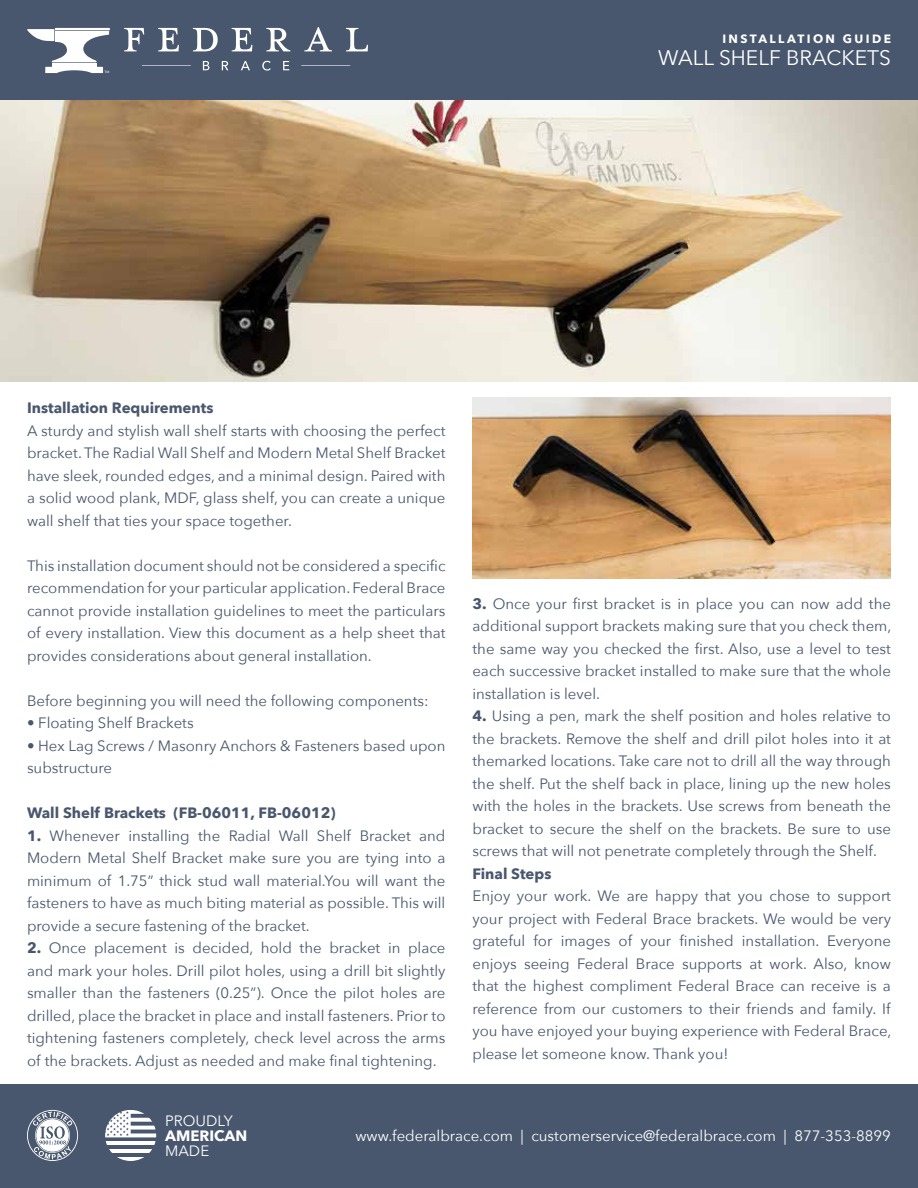
<style>
.page{position:relative;width:918px;height:1188px;background:#fff}
.page>*{position:absolute;margin:0;border:0;box-sizing:border-box;transform-origin:0 0}
.t1{font:21px "Avenir Next";color:#fff}
.t2{font:15px/22.5px "Avenir Next";color:#49576e;text-align:justify}
.t3{font:15px "Avenir Next";color:#fff}
.t4{font:700 15px "Avenir Next";color:#49576e}
.t5{font:700 15px "Avenir Next";color:#fff}
.t6{font:700 12px "Avenir Next";letter-spacing:.2em;color:#fff}
.s1{font-weight:700}
</style>
<div class="page">
<div style="left:0;top:1084px;width:918px;height:104px;background:#48576e"></div>
<hr style="left:105px;top:1141px;width:51px;height:4px;background:#fff">
<svg style="left:109px;top:1149px;width:43px;height:4px"></svg>
<svg style="left:117px;top:1157px;width:27px;height:4px"></svg>
<svg style="left:105px;top:1110px;width:51px;height:27px"></svg>
<svg style="left:27px;top:1110px;width:51px;height:51px"></svg>
<div style="left:0;top:0;width:918px;height:100px;background:#48576e"></div>
<svg style="left:203px;top:61px;width:6px;height:9px"></svg>
<svg style="left:222px;top:61px;width:6px;height:9px"></svg>
<svg style="left:241px;top:61px;width:9px;height:9px"></svg>
<svg style="left:262px;top:61px;width:9px;height:10px"></svg>
<svg style="left:283px;top:61px;width:6px;height:9px"></svg>
<svg style="left:142px;top:65px;width:49px;height:1px"></svg>
<svg style="left:301px;top:65px;width:49px;height:1px"></svg>
<svg style="left:124px;top:28px;width:20px;height:23px"></svg>
<svg style="left:158px;top:28px;width:21px;height:23px"></svg>
<svg style="left:193px;top:28px;width:25px;height:23px"></svg>
<svg style="left:232px;top:28px;width:20px;height:23px"></svg>
<svg style="left:266px;top:28px;width:24px;height:23px"></svg>
<svg style="left:304px;top:27px;width:28px;height:24px"></svg>
<svg style="left:346px;top:28px;width:22px;height:23px"></svg>
<svg style="left:27px;top:28px;width:83px;height:45px"></svg>
<img style="left:472px;top:398px;width:418px;height:180px">
<img style="left:0;top:100px;width:918px;height:282px">
<p class="t6" style="left:722px;top:28px;width:170px">INSTALLATION GUIDE</p>
<h1 class="t1" style="left:658px;top:40px;width:234px">WALL SHELF BRACKETS</h1>
<p class="t4" style="left:27px;top:395px;width:188px">Installation Requirements</p>
<p class="t2" style="left:27px;top:419px;width:420px">A sturdy and stylish wall shelf starts with choosing the perfect bracket. The Radial Wall Shelf and Modern Metal Shelf Bracket have sleek, rounded edges, and a minimal design. Paired with a solid wood plank, MDF, glass shelf, you can create a unique wall shelf that ties your space together.</p>
<p class="t2" style="left:27px;top:554px;width:420px">This installation document should not be considered a specific recommendation for your particular application. Federal Brace cannot provide installation guidelines to meet the particulars of every installation. View this document as a help sheet that provides considerations about general installation.</p>
<p class="t2" style="left:27px;top:689px;width:403px">Before beginning you will need the following components:</p>
<p class="t2" style="left:27px;top:711px;width:168px">• Floating Shelf Brackets</p>
<p class="t2" style="left:27px;top:734px;width:420px">• Hex Lag Screws / Masonry Anchors &amp; Fasteners based upon substructure</p>
<p class="t4" style="left:27px;top:800px;width:310px">Wall Shelf Brackets (FB-06011, FB-06012)</p>
<p class="t2" style="left:27px;top:824px;width:420px"><span class="s1">1.</span> Whenever installing the Radial Wall Shelf Bracket and Modern Metal Shelf Bracket make sure you are tying into a minimum of 1.75” thick stud wall material.You will want the fasteners to have as much biting material as possible. This will provide a secure fastening of the bracket.</p>
<p class="t2" style="left:27px;top:936px;width:420px"><span class="s1">2.</span> Once placement is decided, hold the bracket in place and mark your holes. Drill pilot holes, using a drill bit slightly smaller than the fasteners (0.25”). Once the pilot holes are drilled, place the bracket in place and install fasteners. Prior to tightening fasteners completely, check level across the arms of the brackets. Adjust as needed and make final tightening.</p>
<p class="t2" style="left:472px;top:592px;width:420px"><span class="s1">3.</span> Once your first bracket is in place you can now add the additional support brackets making sure that you check them, the same way you checked the first. Also, use a level to test each successive bracket installed to make sure that the whole installation is level.</p>
<p class="t2" style="left:472px;top:704px;width:420px"><span class="s1">4.</span> Using a pen, mark the shelf position and holes relative to the brackets. Remove the shelf and drill pilot holes into it at themarked locations. Take care not to drill all the way through the shelf. Put the shelf back in place, lining up the new holes with the holes in the brackets. Use screws from beneath the bracket to secure the shelf on the brackets. Be sure to use screws that will not penetrate completely through the Shelf.</p>
<p class="t4" style="left:472px;top:861px;width:80px">Final Steps</p>
<p class="t2" style="left:472px;top:884px;width:420px">Enjoy your work. We are happy that you chose to support your project with Federal Brace brackets. We would be very grateful for images of your finished installation. Everyone enjoys seeing Federal Brace supports at work. Also, know that the highest compliment Federal Brace can receive is a reference from our customers to their friends and family. If you have enjoyed your buying experience with Federal Brace, please let someone know. Thank you!</p>
<p class="t3" style="left:165px;top:1108px;width:69px">PROUDLY</p>
<p class="t5" style="left:165px;top:1123px;width:84px">AMERICAN</p>
<p class="t3" style="left:165px;top:1138px;width:46px">MADE</p>
<p class="t3" style="left:355px;top:1123px;width:537px">www.federalbrace.com | customerservice@federalbrace.com | 877-353-8899</p>
</div>
